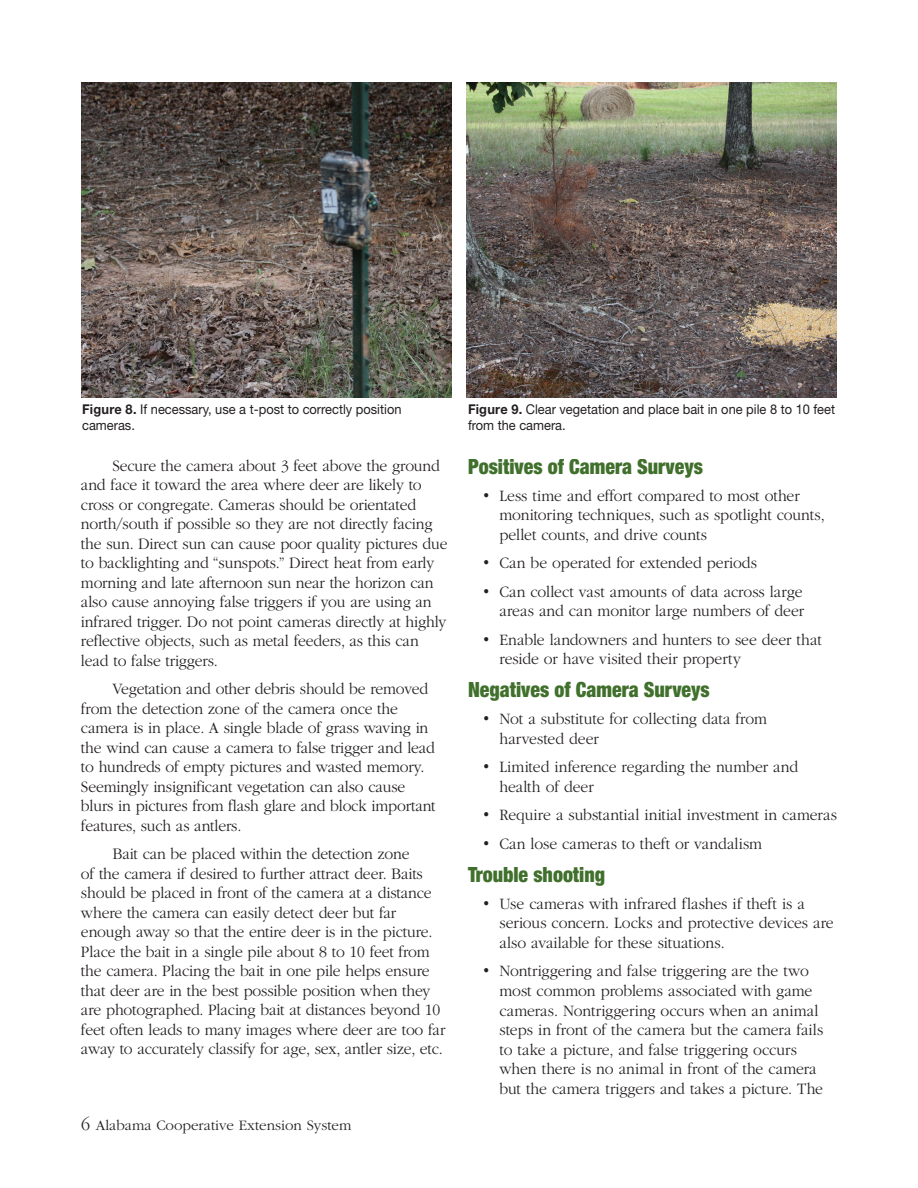
<style>
.page{position:relative;width:918px;height:1188px;background:#fff}
.page>*{position:absolute;margin:0;border:0;box-sizing:border-box;transform-origin:0 0}
.t1{font:900 condensed 21px "Helvetica Neue LT Std";color:#40702c;scale:.95 1}
.t2{font:300 16.5px/19.5px "ITC Garamond Std";letter-spacing:-.01em;color:#231f20;scale:.95 1}
.t3{font:300 15px "ITC Garamond Std";color:#231f20}
.t4{font:13.5px/16.5px "Helvetica Neue LT Std";color:#231f20;scale:.95 1}
.s1{font-weight:700}
.s2{font-size:18px}
</style>
<div class="page">
<img style="left:81px;top:82px;width:370px;height:315px">
<img style="left:467px;top:82px;width:370px;height:315px">
<p class="t4" style="left:82px;top:400px;width:338px"><span class="s1">Figure 8.</span> If necessary, use a t-post to correctly position cameras.</p>
<p class="t4" style="left:468px;top:400px;width:388px"><span class="s1">Figure 9.</span> Clear vegetation and place bait in one pile 8 to 10 feet from the camera.</p>
<p class="t2" style="left:81px;top:456px;width:387px;text-indent:32px">Secure the camera about 3 feet above the ground and face it toward the area where deer are likely to cross or congregate. Cameras should be orientated north/south if possible so they are not directly facing the sun. Direct sun can cause poor quality pictures due to backlighting and “sunspots.” Direct heat from early morning and late afternoon sun near the horizon can also cause annoying false triggers if you are using an infrared trigger. Do not point cameras directly at highly reflective objects, such as metal feeders, as this can lead to false triggers.</p>
<p class="t2" style="left:81px;top:679px;width:375px;text-indent:32px">Vegetation and other debris should be removed from the detection zone of the camera once the camera is in place. A single blade of grass waving in the wind can cause a camera to false trigger and lead to hundreds of empty pictures and wasted memory.<br>Seemingly insignificant vegetation can also cause blurs in pictures from flash glare and block important features, such as antlers.</p>
<p class="t2" style="left:81px;top:844px;width:385px;text-indent:32px">Bait can be placed within the detection zone<br>of the camera if desired to further attract deer. Baits should be placed in front of the camera at a distance where the camera can easily detect deer but far enough away so that the entire deer is in the picture.<br>Place the bait in a single pile about 8 to 10 feet from the camera. Placing the bait in one pile helps ensure that deer are in the best possible position when they are photographed. Placing bait at distances beyond 10 feet often leads to many images where deer are too far away to accurately classify for age, sex, antler size, etc.</p>
<p class="t3" style="left:81px;top:1117px;width:272px"><span class="s2">6</span> Alabama Cooperative Extension System</p>
<p class="t1" style="left:468px;top:454px;width:249px">Positives of Camera Surveys</p>
<p class="t2" style="left:499px;top:486px;width:344px;text-indent:-18px">• Less time and effort compared to most other monitoring techniques, such as spotlight counts, pellet counts, and drive counts</p>
<p class="t2" style="left:482px;top:554px;width:292px">• Can be operated for extended periods</p>
<p class="t2" style="left:482px;top:582px;width:341px;text-align:right">• Can collect vast amounts of data across large areas and can monitor large numbers of deer</p>
<p class="t2" style="left:499px;top:630px;width:341px;text-indent:-18px">• Enable landowners and hunters to see deer that reside or have visited their property</p>
<p class="t1" style="left:468px;top:677px;width:256px">Negatives of Camera Surveys</p>
<p class="t2" style="left:499px;top:710px;width:283px;text-indent:-18px">• Not a substitute for collecting data from harvested deer</p>
<p class="t2" style="left:499px;top:758px;width:316px;text-indent:-18px">• Limited inference regarding the number and health of deer</p>
<p class="t2" style="left:482px;top:806px;width:376px">• Require a substantial initial investment in cameras</p>
<p class="t2" style="left:482px;top:834px;width:296px">• Can lose cameras to theft or vandalism</p>
<p class="t1" style="left:468px;top:862px;width:146px">Trouble shooting</p>
<p class="t2" style="left:499px;top:894px;width:353px;text-indent:-18px">• Use cameras with infrared flashes if theft is a serious concern. Locks and protective devices are also available for these situations.</p>
<p class="t2" style="left:499px;top:962px;width:342px;text-indent:-18px">• Nontriggering and false triggering are the two most common problems associated with game cameras. Nontriggering occurs when an animal steps in front of the camera but the camera fails to take a picture, and false triggering occurs when there is no animal in front of the camera but the camera triggers and takes a picture. The</p>
</div>
